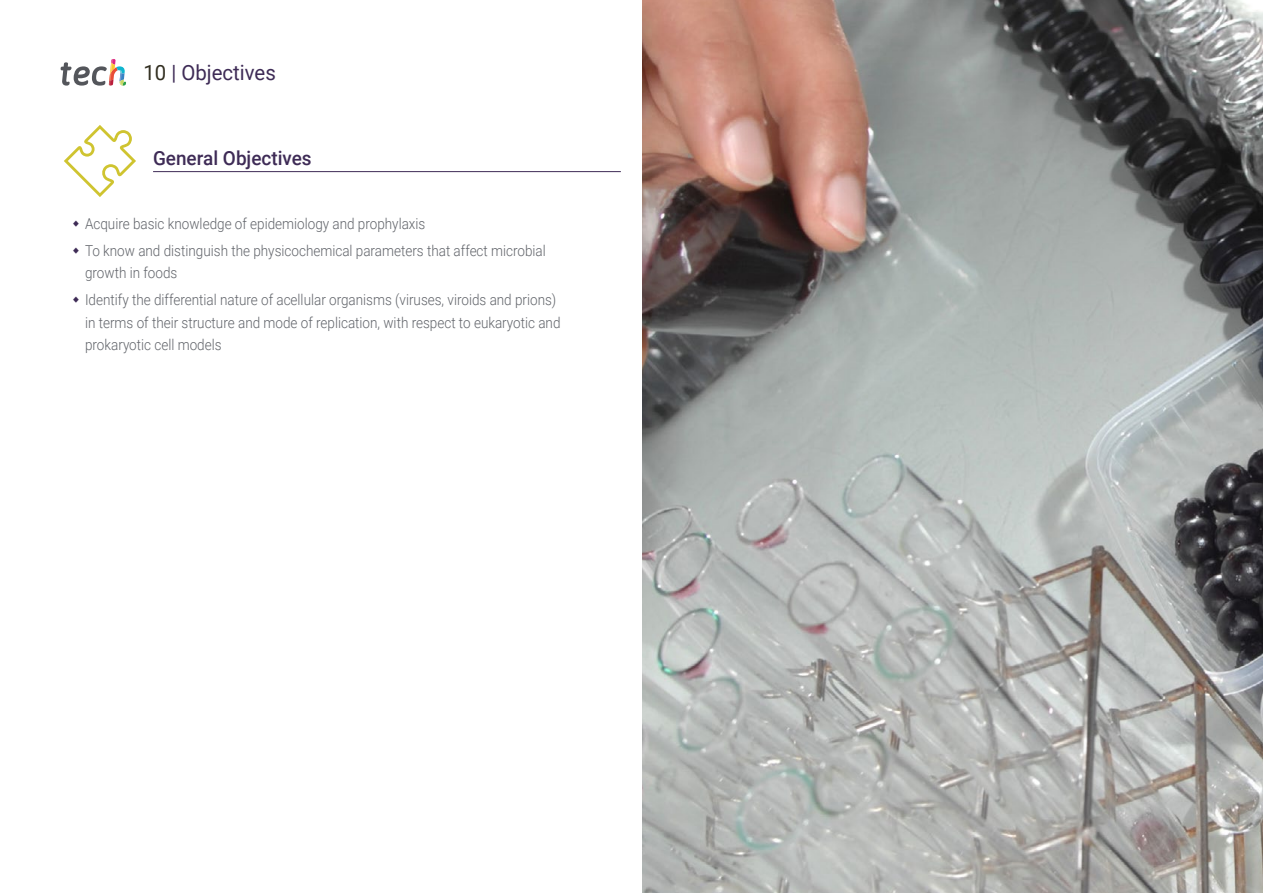
<style>
.page{position:relative;width:1263px;height:893px;background:#fff}
.page>*{position:absolute;margin:0;border:0;box-sizing:border-box;transform-origin:0 0}
.t1{font:21px "Roboto";color:#3e2b56}
.t2{font:500 19.5px "Roboto";color:#3e2b56}
.t3{font:300 15px/26.7px "Roboto";color:#61646a;scale:.9 1}
.s1{color:#312e20}
</style>
<div class="page">
<svg style="left:64px;top:125px;width:72px;height:72px"></svg>
<img style="left:642px;top:0;width:621px;height:893px">
<svg style="left:61px;top:59px;width:65px;height:27px"></svg>
<hr style="left:153px;top:171px;width:468px;height:1px;background:#3e2b56">
<h1 class="t1" style="left:144px;top:57px;width:134px"><span class="s1">10</span> | Objectives</h1>
<h2 class="t2" style="left:153px;top:144px;width:160px">General Objectives</h2>
<p class="t3" style="left:85px;top:210px;width:514px">Acquire basic knowledge of epidemiology and prophylaxis<br>To know and distinguish the physicochemical parameters that affect microbial</p>
<p class="t3" style="left:85px;top:259px;width:525px">growth in foods<br>Identify the differential nature of acellular organisms (viruses, viroids and prions)</p>
<p class="t3" style="left:85px;top:310px;width:530px;line-height:22.5px">in terms of their structure and mode of replication, with respect to eukaryotic and prokaryotic cell models</p>
</div>
